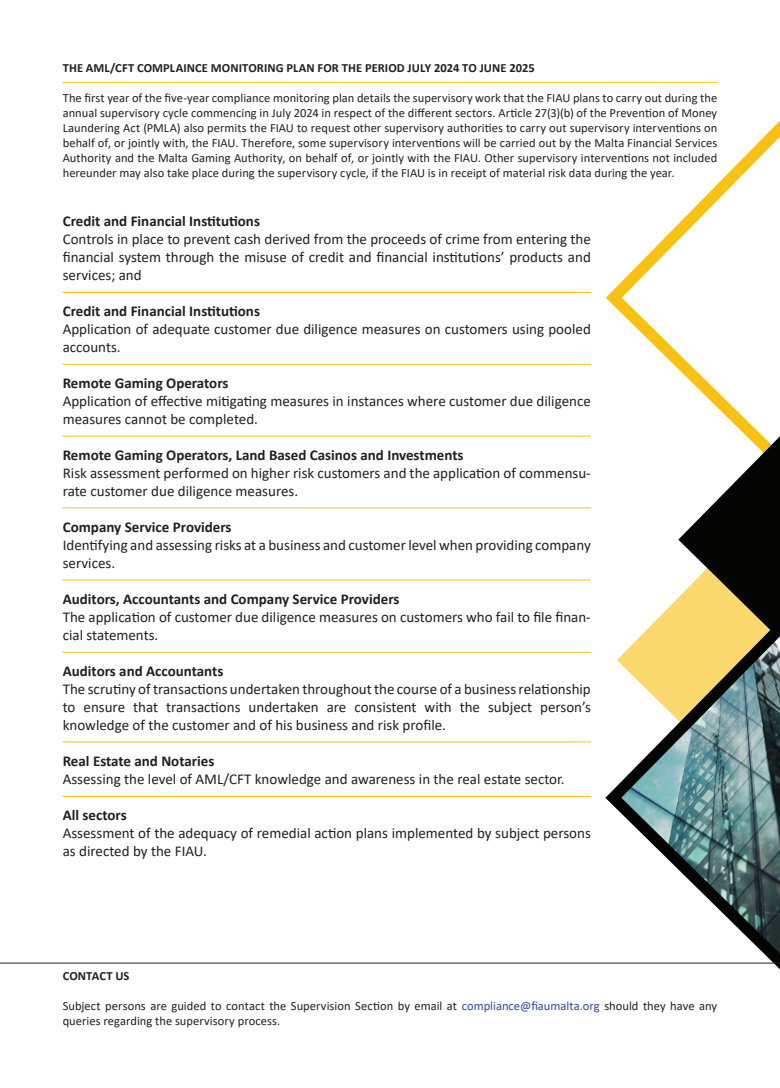
<style>
.page{position:relative;width:780px;height:1088px;background:#fff}
.page>*{position:absolute;margin:0;border:0;box-sizing:border-box;transform-origin:0 0}
.t1{font:15px/18px "Calibri";color:#231f20}
.t2{font:700 15px "Calibri";color:#231f20}
.t3{font:12.5px/15px "Calibri";color:#231f20}
.t4{font:700 12.5px "Calibri";letter-spacing:.005em;color:#231f20}
.s1{color:#32479d}
</style>
<div class="page">
<svg style="left:597px;top:82px;width:183px;height:227px"></svg>
<svg style="left:617px;top:266px;width:163px;height:82px"></svg>
<svg style="left:597px;top:348px;width:183px;height:622px"></svg>
<hr style="left:0;top:963px;width:780px;height:1px;background:#231f20">
<hr style="left:63px;top:82px;width:654px;height:1px;background:#f9c212">
<hr style="left:63px;top:292px;width:528px;height:1px;background:#f9c212">
<hr style="left:63px;top:364px;width:528px;height:1px;background:#f9c212">
<hr style="left:63px;top:436px;width:528px;height:1px;background:#f9c212">
<hr style="left:63px;top:508px;width:528px;height:1px;background:#f9c212">
<hr style="left:63px;top:580px;width:528px;height:1px;background:#f9c212">
<hr style="left:63px;top:652px;width:528px;height:1px;background:#f9c212">
<hr style="left:63px;top:742px;width:528px;height:1px;background:#f9c212">
<hr style="left:63px;top:796px;width:528px;height:1px;background:#f9c212">
<p class="t4" style="left:63px;top:63px;width:473px">THE AML/CFT COMPLAINCE MONITORING PLAN FOR THE PERIOD JULY 2024 TO JUNE 2025</p>
<p class="t3" style="left:63px;top:90px;width:656px;text-align:justify">The first year of the five-year compliance monitoring plan details the supervisory work that the FIAU plans to carry out during the annual supervisory cycle commencing in July 2024 in respect of the different sectors. Article 27(3)(b) of the Prevention of Money Laundering Act (PMLA) also permits the FIAU to request other supervisory authorities to carry out supervisory interventions on behalf of, or jointly with, the FIAU. Therefore, some supervisory interventions will be carried out by the Malta Financial Services Authority and the Malta Gaming Authority, on behalf of, or jointly with the FIAU. Other supervisory interventions not included hereunder may also take place during the supervisory cycle, if the FIAU is in receipt of material risk data during the year.</p>
<p class="t2" style="left:63px;top:210px;width:199px">Credit and Financial Institutions</p>
<p class="t1" style="left:63px;top:229px;width:529px;text-align:justify">Controls in place to prevent cash derived from the proceeds of crime from entering the financial system through the misuse of credit and financial institutions’ products and services; and</p>
<p class="t2" style="left:63px;top:300px;width:199px">Credit and Financial Institutions</p>
<p class="t1" style="left:63px;top:319px;width:529px">Application of adequate customer due diligence measures on customers using pooled accounts.</p>
<p class="t2" style="left:63px;top:377px;width:167px">Remote Gaming Operators</p>
<p class="t1" style="left:63px;top:391px;width:529px">Application of effective mitigating measures in instances where customer due diligence measures cannot be completed.</p>
<p class="t2" style="left:63px;top:449px;width:402px">Remote Gaming Operators, Land Based Casinos and Investments</p>
<p class="t1" style="left:63px;top:463px;width:529px">Risk assessment performed on higher risk customers and the application of commensu&shy;rate customer due diligence measures.</p>
<p class="t2" style="left:63px;top:521px;width:170px">Company Service Providers</p>
<p class="t1" style="left:63px;top:535px;width:529px">Identifying and assessing risks at a business and customer level when providing company services.</p>
<p class="t2" style="left:63px;top:593px;width:338px">Auditors, Accountants and Company Service Providers</p>
<p class="t1" style="left:63px;top:607px;width:529px">The application of customer due diligence measures on customers who fail to file finan&shy;cial statements.</p>
<p class="t2" style="left:63px;top:665px;width:162px">Auditors and Accountants</p>
<p class="t1" style="left:63px;top:679px;width:529px;text-align:justify">The scrutiny of transactions undertaken throughout the course of a business relationship to ensure that transactions undertaken are consistent with the subject person’s knowledge of the customer and of his business and risk profile.</p>
<p class="t2" style="left:63px;top:755px;width:153px">Real Estate and Notaries</p>
<p class="t1" style="left:63px;top:769px;width:503px">Assessing the level of AML/CFT knowledge and awareness in the real estate sector.</p>
<p class="t2" style="left:63px;top:809px;width:65px">All sectors</p>
<p class="t1" style="left:63px;top:823px;width:529px">Assessment of the adequacy of remedial action plans implemented by subject persons as directed by the FIAU.</p>
<p class="t4" style="left:63px;top:971px;width:68px">CONTACT US</p>
<p class="t3" style="left:63px;top:998px;width:656px">Subject persons are guided to contact the Supervision Section by email at <span class="s1">compliance@fiaumalta.org</span> should they have any queries regarding the supervisory process.</p>
</div>
